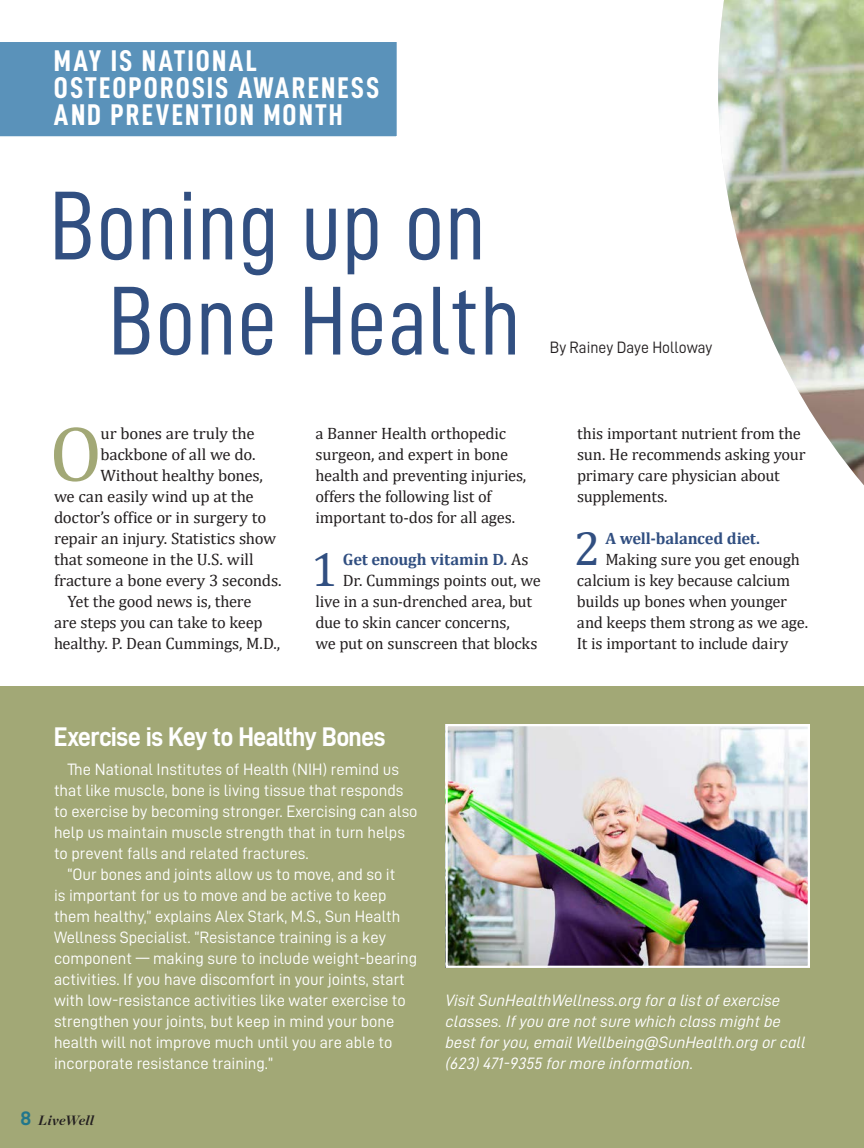
<style>
.page{position:relative;width:864px;height:1148px;background:#fff}
.page>*{position:absolute;margin:0;border:0;box-sizing:border-box;transform-origin:0 0}
.t1{font:98.1px "D DIN Condensed";letter-spacing:.005em;color:#314f81}
.SH_Main_Body_Copy{font:79.5px "Cambria";color:#a2a876}
.SH_Main_Body_Copy-2{font:48px "Cambria";color:#314f81}
.t2{font:30px/27px "D DIN Condensed Bold";letter-spacing:.075em;color:#fff}
.SH_Healthy_U_Copy{font:27px "D DIN Bold";letter-spacing:-.03em;color:#fff;scale:.95 1}
.SH_Main_Body_Copy-3{font:16.5px/21px "Cambria";letter-spacing:-.015em;color:#231f20}
.t3{font:16.5px/21px "D DIN";color:#fff}
.t4{font:16.5px/21px "D DIN Italic";color:#fff}
.SH_Main_Body_Copy-4{font:700 16.5px "Cambria";letter-spacing:-.01em;color:#314f81}
.t5{font:16.5px "D DIN";color:#231f20;scale:.95 1}
.t6{font:italic 700 13.5px "Chronicle Display";letter-spacing:.02em;color:#231f20}
.s1{font-weight:400;color:#231f20}
.s2{font-family:"D DIN Exp Bold";font-weight:400;font-style:normal;font-size:19.5px;color:#21768c}
</style>
<div class="page">
<div style="left:0;top:42px;width:397px;height:95px;background:#5a92ba"></div>
<div style="left:0;top:686px;width:864px;height:462px;background:#a2a876"></div>
<img style="left:718px;top:0;width:146px;height:485px">
<img style="left:449px;top:727px;width:358px;height:237px">
<div style="left:446px;top:724px;width:364px;height:243px;border:2px solid #fff"></div>
<p class="t2" style="left:54px;top:46px;width:327px">MAY IS NATIONAL<br>OSTEOPOROSIS AWARENESS<br>AND PREVENTION MONTH</p>
<p class="t1" style="left:50px;top:172px;width:438px">Boning up on</p>
<p class="t1" style="left:108px;top:267px;width:414px">Bone Health</p>
<p class="t5" style="left:550px;top:338px;width:173px">By Rainey Daye Holloway</p>
<p class="SH_Main_Body_Copy" style="left:49px;top:407px;width:54px">O</p>
<p class="SH_Main_Body_Copy-3" style="left:101px;top:423px;width:156px">ur bones are truly the</p>
<p class="SH_Main_Body_Copy-3" style="left:101px;top:444px;width:156px">backbone of all we do.</p>
<p class="SH_Main_Body_Copy-3" style="left:101px;top:465px;width:164px">Without healthy bones,</p>
<p class="SH_Main_Body_Copy-3" style="left:54px;top:486px;width:201px">we can easily wind up at the</p>
<p class="SH_Main_Body_Copy-3" style="left:54px;top:507px;width:214px">doctor’s office or in surgery to</p>
<p class="SH_Main_Body_Copy-3" style="left:54px;top:528px;width:224px">repair an injury. Statistics show</p>
<p class="SH_Main_Body_Copy-3" style="left:54px;top:549px;width:201px">that someone in the U.S. will</p>
<p class="SH_Main_Body_Copy-3" style="left:54px;top:570px;width:229px">fracture a bone every 3 seconds.</p>
<p class="SH_Main_Body_Copy-3" style="left:54px;top:591px;width:228px;text-indent:13px">Yet the good news is, there<br>are steps you can take to keep healthy. P. Dean Cummings, M.D.,</p>
<p class="SH_Main_Body_Copy-3" style="left:316px;top:423px;width:212px">a Banner Health orthopedic surgeon, and expert in bone health and preventing injuries, offers the following list of important to-dos for all ages.</p>
<p class="SH_Main_Body_Copy-2" style="left:311px;top:541px;width:28px">1</p>
<p class="SH_Main_Body_Copy-4" style="left:343px;top:547px;width:187px">Get enough vitamin D. <span class="s1">As</span></p>
<p class="SH_Main_Body_Copy-3" style="left:343px;top:570px;width:200px">Dr. Cummings points out, we</p>
<p class="SH_Main_Body_Copy-3" style="left:316px;top:591px;width:218px">live in a sun-drenched area, but</p>
<p class="SH_Main_Body_Copy-3" style="left:316px;top:612px;width:196px">due to skin cancer concerns,</p>
<p class="SH_Main_Body_Copy-3" style="left:316px;top:633px;width:224px">we put on sunscreen that blocks</p>
<p class="SH_Main_Body_Copy-3" style="left:577px;top:423px;width:230px">this important nutrient from the sun. He recommends asking your primary care physician about supplements.</p>
<p class="SH_Main_Body_Copy-2" style="left:574px;top:520px;width:28px">2</p>
<p class="SH_Main_Body_Copy-4" style="left:605px;top:526px;width:156px">A well-balanced diet.</p>
<p class="SH_Main_Body_Copy-3" style="left:605px;top:549px;width:196px">Making sure you get enough</p>
<p class="SH_Main_Body_Copy-3" style="left:577px;top:570px;width:215px">calcium is key because calcium</p>
<p class="SH_Main_Body_Copy-3" style="left:577px;top:591px;width:212px">builds up bones when younger</p>
<p class="SH_Main_Body_Copy-3" style="left:577px;top:612px;width:233px">and keeps them strong as we age.</p>
<p class="SH_Main_Body_Copy-3" style="left:577px;top:633px;width:213px">It is important to include dairy</p>
<p class="SH_Healthy_U_Copy" style="left:54px;top:722px;width:351px">Exercise is Key to Healthy Bones</p>
<p class="t3" style="left:54px;top:758px;width:365px;text-indent:13px">The National Institutes of Health (NIH) remind us that like muscle, bone is living tissue that responds to exercise by becoming stronger. Exercising can also help us maintain muscle strength that in turn helps to prevent falls and related fractures.</p>
<p class="t3" style="left:54px;top:863px;width:365px;text-indent:13px">“Our bones and joints allow us to move, and so it<br>is important for us to move and be active to keep them healthy,” explains Alex Stark, M.S., Sun Health Wellness Specialist. “Resistance training is a key component — making sure to include weight-bearing activities. If you have discomfort in your joints, start with low-resistance activities like water exercise to strengthen your joints, but keep in mind your bone health will not improve much until you are able to incorporate resistance training.”</p>
<p class="t6" style="left:20px;top:1108px;width:75px"><span class="s2">8</span> LiveWell</p>
<p class="t4" style="left:445px;top:989px;width:337px">Visit SunHealthWellness.org for a list of exercise classes. If you are not sure which class might be</p>
<p class="t4" style="left:445px;top:1031px;width:362px">best for you, email Wellbeing@SunHealth.org or call (623) 471-9355 for more information.</p>
</div>
